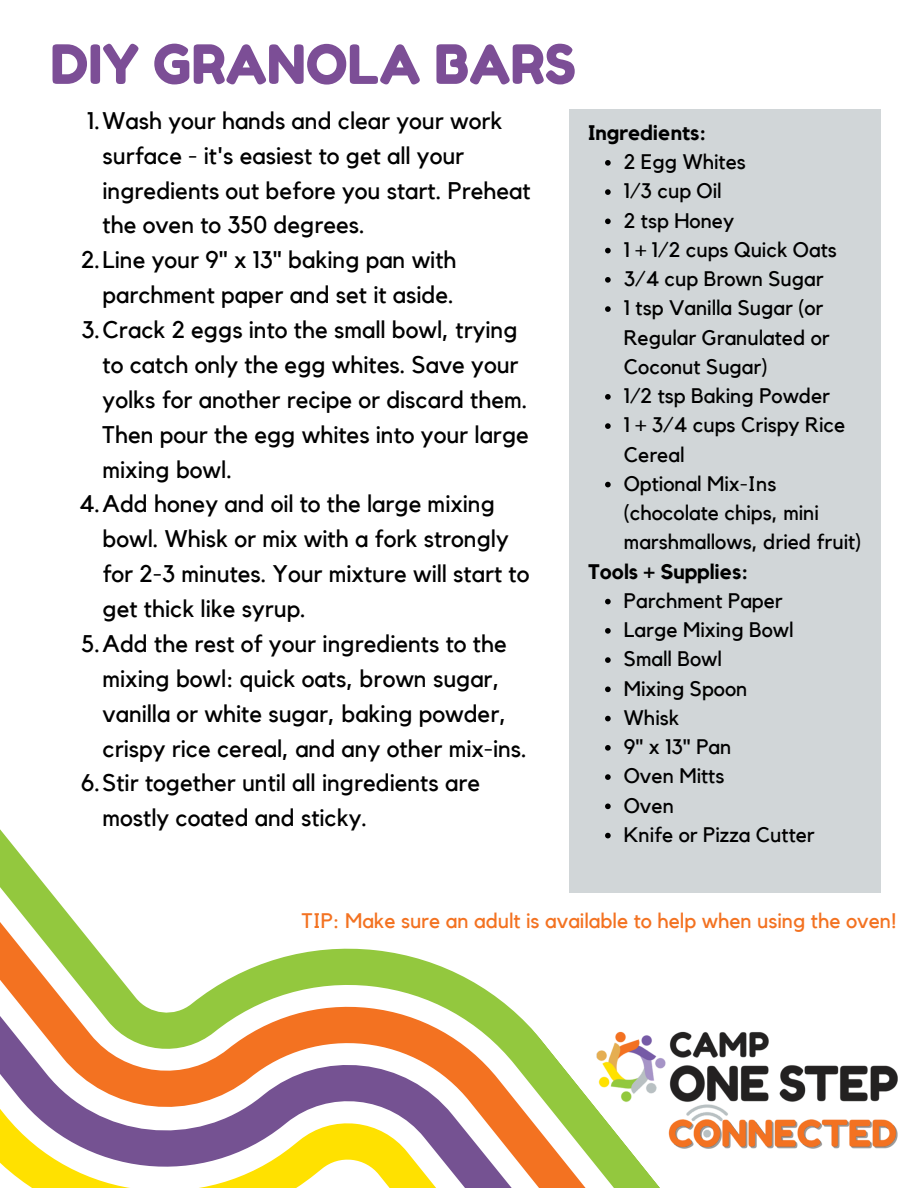
<style>
.page{position:relative;width:918px;height:1188px;background:#fff}
.page>*{position:absolute;margin:0;border:0;box-sizing:border-box;transform-origin:0 0}
.t1{font:54px "Fredoka One";color:#7c4e96}
.t2{font:24px "Kollektif";color:#000}
.t3{font:21px/29.2px "Kollektif";color:#000}
.t4{font:21px "Kollektif";color:#f37221}
.t5{font:700 21px "Kollektif";color:#000}
</style>
<div class="page">
<svg style="left:0;top:624px;width:660px;height:564px"></svg>
<img style="left:588px;top:1025px;width:310px;height:129px">
<div style="left:570px;top:109px;width:311px;height:784px;background:#d1d6d8"></div>
<svg style="left:605px;top:160px;width:6px;height:6px"></svg>
<svg style="left:605px;top:189px;width:6px;height:6px"></svg>
<svg style="left:605px;top:219px;width:6px;height:5px"></svg>
<svg style="left:605px;top:248px;width:6px;height:5px"></svg>
<svg style="left:605px;top:277px;width:6px;height:6px"></svg>
<svg style="left:605px;top:306px;width:6px;height:6px"></svg>
<svg style="left:605px;top:394px;width:6px;height:6px"></svg>
<svg style="left:605px;top:423px;width:6px;height:6px"></svg>
<svg style="left:605px;top:482px;width:6px;height:5px"></svg>
<svg style="left:605px;top:599px;width:6px;height:5px"></svg>
<svg style="left:605px;top:628px;width:6px;height:6px"></svg>
<svg style="left:605px;top:657px;width:6px;height:6px"></svg>
<svg style="left:605px;top:687px;width:6px;height:5px"></svg>
<svg style="left:605px;top:716px;width:6px;height:5px"></svg>
<svg style="left:605px;top:745px;width:6px;height:6px"></svg>
<svg style="left:605px;top:774px;width:6px;height:6px"></svg>
<svg style="left:605px;top:804px;width:6px;height:5px"></svg>
<svg style="left:605px;top:833px;width:6px;height:5px"></svg>
<h1 class="t1" style="left:50px;top:31px;width:527px">DIY GRANOLA BARS</h1>
<p class="t2" style="left:87px;top:109px;width:417px">1.Wash your hands and clear your work</p>
<p class="t2" style="left:103px;top:144px;width:363px">surface - it's easiest to get all your</p>
<p class="t2" style="left:103px;top:179px;width:430px">ingredients out before you start. Preheat</p>
<p class="t2" style="left:103px;top:214px;width:264px">the oven to 350 degrees.</p>
<p class="t2" style="left:81px;top:249px;width:377px">2.Line your 9" x 13" baking pan with</p>
<p class="t2" style="left:103px;top:284px;width:353px">parchment paper and set it aside.</p>
<p class="t2" style="left:81px;top:319px;width:438px">3.Crack 2 eggs into the small bowl, trying</p>
<p class="t2" style="left:103px;top:353px;width:418px">to catch only the egg whites. Save your</p>
<p class="t2" style="left:103px;top:388px;width:427px">yolks for another recipe or discard them.</p>
<p class="t2" style="left:103px;top:423px;width:428px">Then pour the egg whites into your large</p>
<p class="t2" style="left:103px;top:458px;width:131px">mixing bowl.</p>
<p class="t2" style="left:79px;top:493px;width:417px">4.Add honey and oil to the large mixing</p>
<p class="t2" style="left:103px;top:528px;width:408px">bowl. Whisk or mix with a fork strongly</p>
<p class="t2" style="left:103px;top:563px;width:428px">for 2-3 minutes. Your mixture will start to</p>
<p class="t2" style="left:103px;top:598px;width:205px">get thick like syrup.</p>
<p class="t2" style="left:82px;top:632px;width:427px">5.Add the rest of your ingredients to the</p>
<p class="t2" style="left:103px;top:667px;width:399px">mixing bowl: quick oats, brown sugar,</p>
<p class="t2" style="left:103px;top:702px;width:405px">vanilla or white sugar, baking powder,</p>
<p class="t2" style="left:103px;top:737px;width:426px">crispy rice cereal, and any other mix-ins.</p>
<p class="t2" style="left:81px;top:772px;width:401px">6.Stir together until all ingredients are</p>
<p class="t2" style="left:103px;top:807px;width:266px">mostly coated and sticky.</p>
<p class="t5" style="left:588px;top:123px;width:119px">Ingredients:</p>
<p class="t3" style="left:624px;top:148px;width:239px">2 Egg Whites<br>1/3 cup Oil<br>2 tsp Honey<br>1 + 1/2 cups Quick Oats<br>3/4 cup Brown Sugar<br>1 tsp Vanilla Sugar (or<br>Regular Granulated or<br>Coconut Sugar)<br>1/2 tsp Baking Powder<br>1 + 3/4 cups Crispy Rice<br>Cereal<br>Optional Mix-Ins (chocolate chips, mini marshmallows, dried fruit)</p>
<p class="t5" style="left:588px;top:562px;width:161px">Tools + Supplies:</p>
<p class="t3" style="left:624px;top:587px;width:193px">Parchment Paper<br>Large Mixing Bowl<br>Small Bowl<br>Mixing Spoon<br>Whisk<br>9" x 13" Pan<br>Oven Mitts<br>Oven<br>Knife or Pizza Cutter</p>
<p class="t4" style="left:302px;top:911px;width:596px">TIP: Make sure an adult is available to help when using the oven!</p>
</div>
